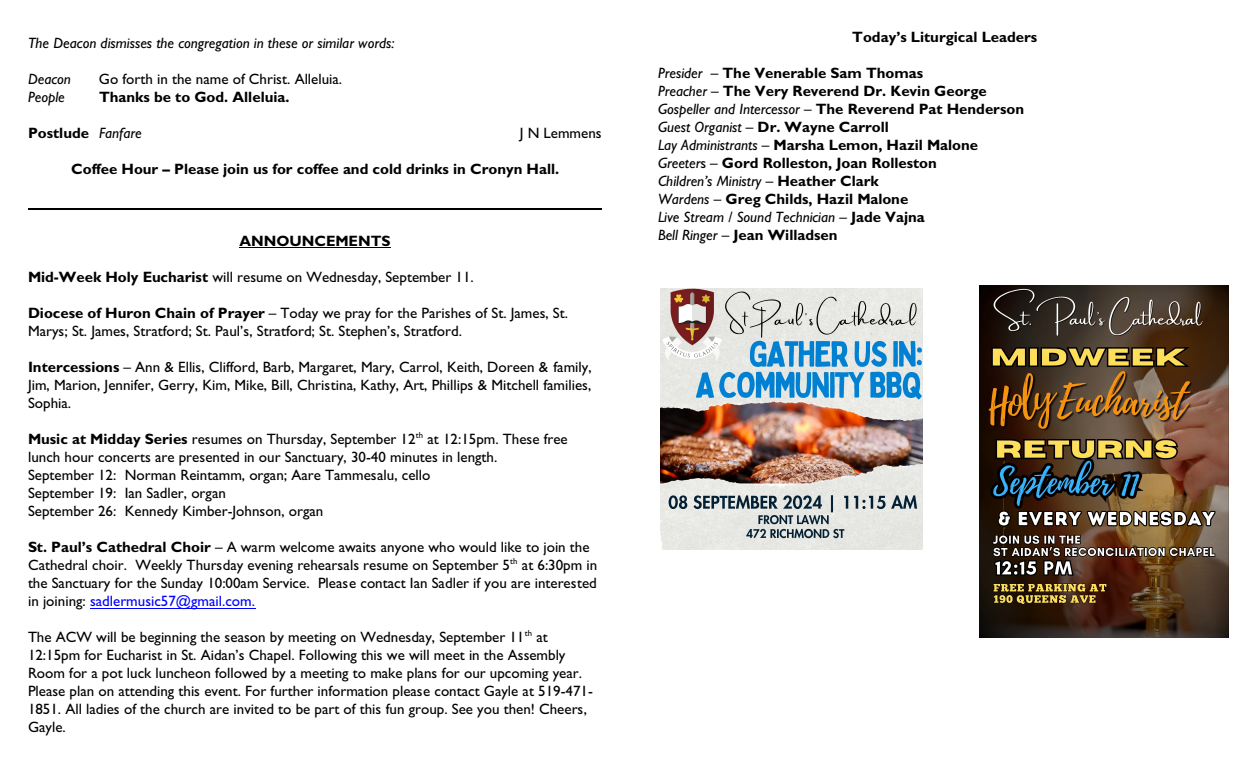
<style>
.page{position:relative;width:1260px;height:765px;background:#fff}
.page>*{position:absolute;margin:0;border:0;box-sizing:border-box;transform-origin:0 0}
.t1{font:15px/18px "Gill Sans";color:#000}
.t2{font:700 15px/18px "Gill Sans";color:#000}
.t3{font:italic 15px "Gill Sans";color:#000}
.s1{font-weight:400;font-style:italic}
.s2{font-weight:700}
.s3{color:#00f}
.s4{font-weight:400}
</style>
<div class="page">
<hr style="left:239px;top:248px;width:151px;height:1px;background:#000">
<hr style="left:90px;top:608px;width:165px;height:1px;background:#00f">
<hr style="left:28px;top:208px;width:574px;height:2px;background:#000">
<img style="left:661px;top:289px;width:261px;height:260px">
<img style="left:980px;top:286px;width:249px;height:352px">
<p class="t3" style="left:28px;top:37px;width:368px">The Deacon dismisses the congregation in these or similar words:</p>
<p class="t3" style="left:28px;top:73px;width:44px">Deacon</p>
<p class="t1" style="left:99px;top:71px;width:245px">Go forth in the name of Christ. Alleluia.</p>
<p class="t3" style="left:28px;top:91px;width:38px">People</p>
<p class="t2" style="left:99px;top:89px;width:192px">Thanks be to God. Alleluia.</p>
<p class="t2" style="left:28px;top:125px;width:115px">Postlude <span class="s1">Fanfare</span></p>
<p class="t1" style="left:520px;top:125px;width:83px">J N Lemmens</p>
<p class="t2" style="left:71px;top:161px;width:490px">Coffee Hour – Please join us for coffee and cold drinks in Cronyn Hall.</p>
<p class="t2" style="left:239px;top:233px;width:153px">ANNOUNCEMENTS</p>
<p class="t1" style="left:28px;top:269px;width:447px"><span class="s2">Mid-Week Holy Eucharist</span> will resume on Wednesday, September 11.</p>
<p class="t1" style="left:28px;top:305px;width:542px"><span class="s2">Diocese of Huron Chain of Prayer</span> – Today we pray for the Parishes of St. James, St.<br>Marys; St. James, Stratford; St. Paul’s, Stratford; St. Stephen’s, Stratford.</p>
<p class="t1" style="left:28px;top:359px;width:565px;text-align:justify"><span class="s2">Intercessions</span> – Ann &amp; Ellis, Clifford, Barb, Margaret, Mary, Carrol, Keith, Doreen &amp; family, Jim, Marion, Jennifer, Gerry, Kim, Mike, Bill, Christina, Kathy, Art, Phillips &amp; Mitchell families, Sophia.</p>
<p class="t1" style="left:28px;top:431px;width:541px"><span class="s2">Music at Midday Series</span> resumes on Thursday, September 12<sup>th</sup> at 12:15pm. These free lunch hour concerts are presented in our Sanctuary, 30-40 minutes in length.<br>September 12: Norman Reintamm, organ; Aare Tammesalu, cello<br>September 19: Ian Sadler, organ<br>September 26: Kennedy Kimber-Johnson, organ</p>
<p class="t1" style="left:28px;top:539px;width:571px"><span class="s2">St. Paul’s Cathedral Choir</span> – A warm welcome awaits anyone who would like to join the Cathedral choir. Weekly Thursday evening rehearsals resume on September 5<sup>th</sup> at 6:30pm in the Sanctuary for the Sunday 10:00am Service. Please contact Ian Sadler if you are interested in joining: <span class="s3">sadlermusic57@gmail.com.</span></p>
<p class="t1" style="left:28px;top:629px;width:566px">The ACW will be beginning the season by meeting on Wednesday, September 11<sup>th</sup> at 12:15pm for Eucharist in St. Aidan’s Chapel. Following this we will meet in the Assembly Room for a pot luck luncheon followed by a meeting to make plans for our upcoming year.<br>Please plan on attending this event. For further information please contact Gayle at 519-471- 1851. All ladies of the church are invited to be part of this fun group. See you then! Cheers, Gayle.</p>
<p class="t2" style="left:852px;top:29px;width:186px">Today’s Liturgical Leaders</p>
<p class="t2" style="left:658px;top:65px;width:368px"><span class="s1">Presider –</span> The Venerable Sam Thomas<br><span class="s1">Preacher –</span> The Very Reverend Dr. Kevin George <span class="s1">Gospeller and Intercessor –</span> The Reverend Pat Henderson <span class="s1">Guest Organist –</span> Dr. Wayne Carroll<br><span class="s1">Lay Administrants</span> <span class="s4">–</span> Marsha Lemon, Hazil Malone <span class="s1">Greeter</span><span class="s4">s –</span> Gord Rolleston, Joan Rolleston<br><span class="s1">Children’s Ministry</span> <span class="s4">–</span> Heather Clark<br><span class="s1">Wardens</span> <span class="s4">–</span> Greg Childs, Hazil Malone<br><span class="s1">Live Stream / Sound Technician –</span> Jade Vajna<br><span class="s1">Bell Ringer</span> <span class="s4">–</span> Jean Willadsen</p>
</div>
